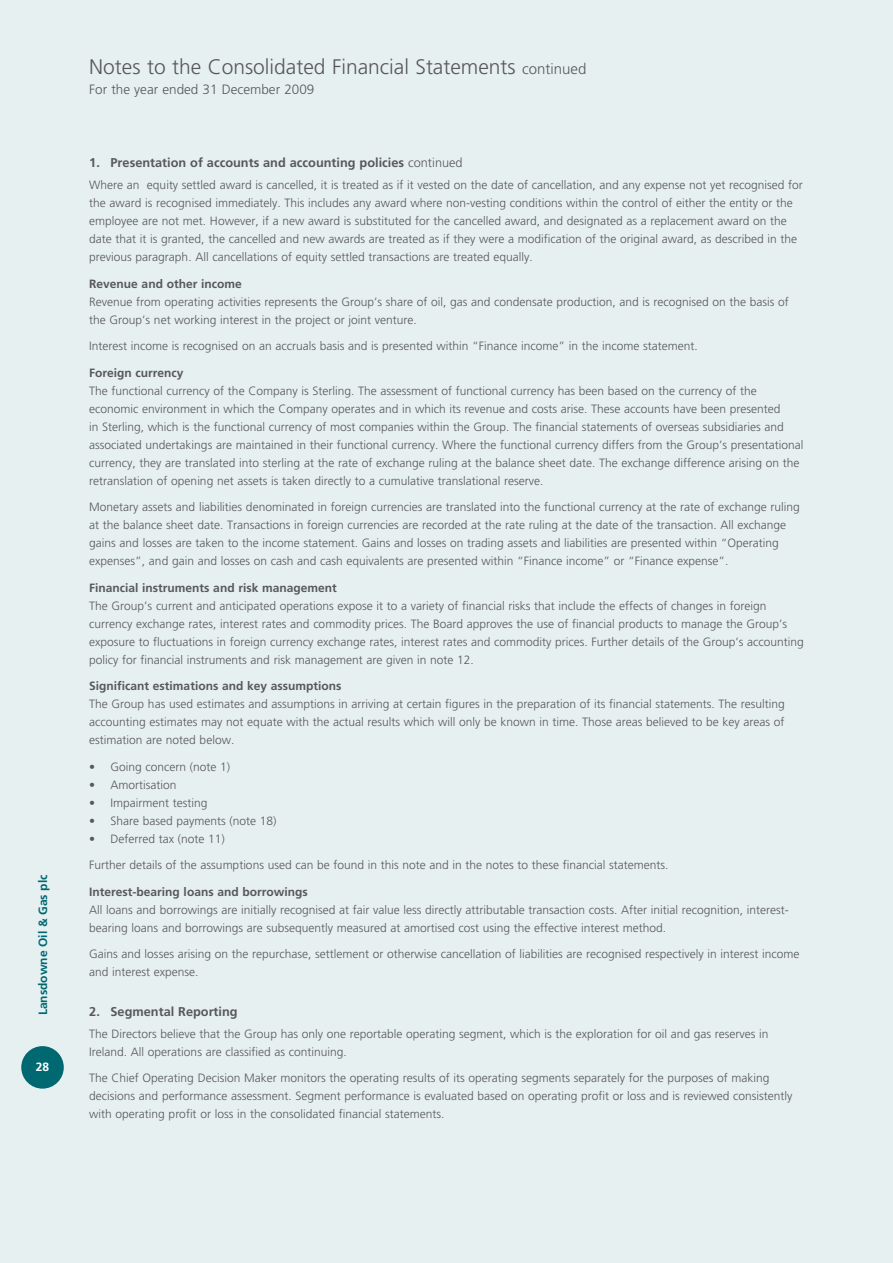
<style>
.page{position:relative;width:893px;height:1263px;background:#e6f0f1}
.page>*{position:absolute;margin:0;border:0;box-sizing:border-box;transform-origin:0 0}
.t1{font:300 21px "Frutiger";color:#58585a}
.t2{font:300 13.5px "Frutiger";color:#58585a}
.t3{font:700 12.75px "Frutiger";color:#58585a}
.t4{font:300 12px/18px "Frutiger";color:#58585a}
.t5{font:700 12px "Frutiger";color:#58585a}
.t6{font:700 12px "Frutiger";color:#006871}
.t7{font:700 12px "Frutiger";color:#fff}
.s1{font-size:15px}
.s2{font-weight:300}
</style>
<div class="page">
<div style="left:21px;top:1046px;width:43px;height:43px;background:#006871;border-radius:50%"></div>
<p class="t6" style="left:36px;top:1015px;width:142px;rotate:-90deg">Lansdowne Oil &amp; Gas plc</p>
<p class="t7" style="left:36px;top:1060px;width:15px">28</p>
<h1 class="t1" style="left:89px;top:55px;width:499px">Notes to the Consolidated Financial Statements <span class="s1">continued</span></h1>
<p class="t2" style="left:89px;top:81px;width:227px">For the year ended 31 December 2009</p>
<p class="t3" style="left:89px;top:155px;width:375px">1. Presentation of accounts and accounting policies <span class="s2">continued</span></p>
<p class="t4" style="left:89px;top:176px;width:715px">Where an equity settled award is cancelled, it is treated as if it vested on the date of cancellation, and any expense not yet recognised for the award is recognised immediately. This includes any award where non-vesting conditions within the control of either the entity or the employee are not met. However, if a new award is substituted for the cancelled award, and designated as a replacement award on the date that it is granted, the cancelled and new awards are treated as if they were a modification of the original award, as described in the previous paragraph. All cancellations of equity settled transactions are treated equally.</p>
<p class="t5" style="left:89px;top:276px;width:154px">Revenue and other income</p>
<p class="t4" style="left:89px;top:293px;width:701px">Revenue from operating activities represents the Group’s share of oil, gas and condensate production, and is recognised on the basis of the Group’s net working interest in the project or joint venture.</p>
<p class="t4" style="left:89px;top:337px;width:610px">Interest income is recognised on an accruals basis and is presented within “Finance income” in the income statement.</p>
<p class="t5" style="left:89px;top:365px;width:96px">Foreign currency</p>
<p class="t4" style="left:89px;top:382px;width:716px">The functional currency of the Company is Sterling. The assessment of functional currency has been based on the currency of the economic environment in which the Company operates and in which its revenue and costs arise. These accounts have been presented<br>in Sterling, which is the functional currency of most companies within the Group. The financial statements of overseas subsidiaries and associated undertakings are maintained in their functional currency. Where the functional currency differs from the Group’s presentational currency, they are translated into sterling at the rate of exchange ruling at the balance sheet date. The exchange difference arising on the retranslation of opening net assets is taken directly to a cumulative translational reserve.</p>
<p class="t4" style="left:89px;top:498px;width:712px">Monetary assets and liabilities denominated in foreign currencies are translated into the functional currency at the rate of exchange ruling at the balance sheet date. Transactions in foreign currencies are recorded at the rate ruling at the date of the transaction. All exchange gains and losses are taken to the income statement. Gains and losses on trading assets and liabilities are presented within “Operating expenses”, and gain and losses on cash and cash equivalents are presented within “Finance income” or “Finance expense”.</p>
<p class="t5" style="left:89px;top:580px;width:249px">Financial instruments and risk management</p>
<p class="t4" style="left:89px;top:597px;width:716px">The Group’s current and anticipated operations expose it to a variety of financial risks that include the effects of changes in foreign currency exchange rates, interest rates and commodity prices. The Board approves the use of financial products to manage the Group’s exposure to fluctuations in foreign currency exchange rates, interest rates and commodity prices. Further details of the Group’s accounting policy for financial instruments and risk management are given in note 12.</p>
<p class="t5" style="left:89px;top:679px;width:254px">Significant estimations and key assumptions</p>
<p class="t4" style="left:89px;top:695px;width:697px;text-align:justify">The Group has used estimates and assumptions in arriving at certain figures in the preparation of its financial statements. The resulting accounting estimates may not equate with the actual results which will only be known in time. Those areas believed to be key areas of estimation are noted below.</p>
<p class="t4" style="left:89px;top:758px;width:142px">• Going concern (note 1)</p>
<p class="t4" style="left:89px;top:776px;width:89px">• Amortisation</p>
<p class="t4" style="left:89px;top:794px;width:120px">• Impairment testing</p>
<p class="t4" style="left:89px;top:812px;width:189px">• Share based payments (note 18)</p>
<p class="t4" style="left:89px;top:830px;width:137px">• Deferred tax (note 11)</p>
<p class="t4" style="left:89px;top:856px;width:581px">Further details of the assumptions used can be found in this note and in the notes to these financial statements.</p>
<p class="t5" style="left:89px;top:884px;width:220px">Interest-bearing loans and borrowings</p>
<p class="t4" style="left:89px;top:901px;width:701px">All loans and borrowings are initially recognised at fair value less directly attributable transaction costs. After initial recognition, interest&shy;bearing loans and borrowings are subsequently measured at amortised cost using the effective interest method.</p>
<p class="t4" style="left:89px;top:945px;width:712px">Gains and losses arising on the repurchase, settlement or otherwise cancellation of liabilities are recognised respectively in interest income and interest expense.</p>
<p class="t3" style="left:89px;top:1004px;width:150px">2. Segmental Reporting</p>
<p class="t4" style="left:89px;top:1025px;width:681px">The Directors believe that the Group has only one reportable operating segment, which is the exploration for oil and gas reserves in<br>Ireland. All operations are classified as continuing.</p>
<p class="t4" style="left:89px;top:1069px;width:705px">The Chief Operating Decision Maker monitors the operating results of its operating segments separately for the purposes of making decisions and performance assessment. Segment performance is evaluated based on operating profit or loss and is reviewed consistently with operating profit or loss in the consolidated financial statements.</p>
</div>
